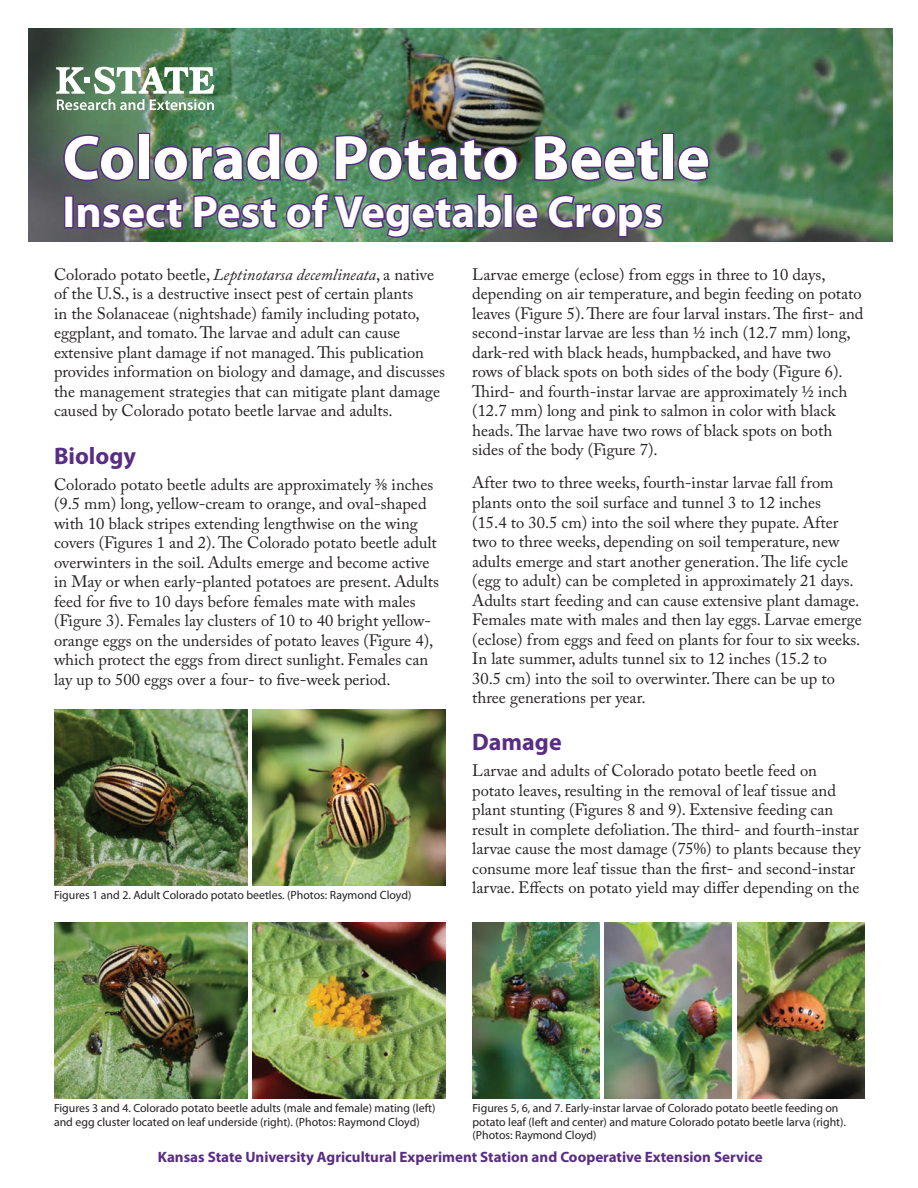
<style>
.page{position:relative;width:918px;height:1188px;background:#fff}
.page>*{position:absolute;margin:0;border:0;box-sizing:border-box;transform-origin:0 0}
.t1{font:700 63px "Myriad Pro";color:#fff}
.t2{font:700 45px "Myriad Pro";color:#fff}
.t3{font:700 24px "Myriad Pro";color:#592d83}
.t4{font:16.5px/19.5px "Adobe Caslon Pro";color:#231f20}
.t5{font:700 15px "Myriad Pro";color:#592d83}
.t6{font:11.85px/13.5px "Myriad Pro";color:#231f20}
.s1{font-style:italic}
</style>
<div class="page">
<img style="left:28px;top:28px;width:864px;height:214px">
<svg style="left:62px;top:133px;width:74px;height:50px"></svg>
<div style="left:138px;top:133px;width:12px;height:48px;border:3px solid #592d83"></div>
<img style="left:152px;top:131px;width:168px;height:52px">
<img style="left:333px;top:133px;width:186px;height:50px">
<svg style="left:532px;top:133px;width:129px;height:50px"></svg>
<div style="left:662px;top:133px;width:12px;height:48px;border:3px solid #592d83"></div>
<svg style="left:676px;top:145px;width:35px;height:38px"></svg>
<div style="left:64px;top:195px;width:10px;height:34px;border:3px solid #592d83"></div>
<svg style="left:75px;top:195px;width:110px;height:36px"></svg>
<svg style="left:192px;top:192px;width:312px;height:47px"></svg>
<div style="left:504px;top:194px;width:9px;height:35px;border:3px solid #592d83"></div>
<svg style="left:513px;top:202px;width:27px;height:28px"></svg>
<svg style="left:546px;top:193px;width:119px;height:46px"></svg>
<svg style="left:56px;top:66px;width:159px;height:44px"></svg>
<img style="left:54px;top:709px;width:194px;height:177px">
<img style="left:252px;top:709px;width:194px;height:177px">
<img style="left:472px;top:922px;width:127px;height:176px">
<img style="left:605px;top:922px;width:127px;height:176px">
<img style="left:738px;top:922px;width:126px;height:176px">
<img style="left:54px;top:922px;width:194px;height:176px">
<img style="left:252px;top:922px;width:194px;height:176px">
<h1 class="t1" style="left:63px;top:117px;width:649px">Colorado Potato Beetle</h1>
<h2 class="t2" style="left:63px;top:183px;width:602px">Insect Pest of Vegetable Crops</h2>
<p class="t4" style="left:472px;top:265px;width:393px">Larvae emerge (eclose) from eggs in three to 10 days, depending on air temperature, and begin feeding on potato leaves (Figure 5). There are four larval instars. The first- and second-instar larvae are less than ½ inch (12.7 mm) long, dark-red with black heads, humpbacked, and have two rows of black spots on both sides of the body (Figure 6).<br>Third- and fourth-instar larvae are approximately ½ inch (12.7 mm) long and pink to salmon in color with black heads. The larvae have two rows of black spots on both sides of the body (Figure 7).</p>
<p class="t4" style="left:472px;top:473px;width:391px">After two to three weeks, fourth-instar larvae fall from plants onto the soil surface and tunnel 3 to 12 inches<br>(15.4 to 30.5 cm) into the soil where they pupate. After two to three weeks, depending on soil temperature, new adults emerge and start another generation. The life cycle (egg to adult) can be completed in approximately 21 days.<br>Adults start feeding and can cause extensive plant damage.<br>Females mate with males and then lay eggs. Larvae emerge (eclose) from eggs and feed on plants for four to six weeks.<br>In late summer, adults tunnel six to 12 inches (15.2 to<br>30.5 cm) into the soil to overwinter. There can be up to three generations per year.</p>
<h3 class="t3" style="left:472px;top:726px;width:91px">Damage</h3>
<p class="t4" style="left:472px;top:761px;width:390px">Larvae and adults of Colorado potato beetle feed on potato leaves, resulting in the removal of leaf tissue and plant stunting (Figures 8 and 9). Extensive feeding can result in complete defoliation. The third- and fourth-instar larvae cause the most damage (75%) to plants because they consume more leaf tissue than the first- and second-instar larvae. Effects on potato yield may differ depending on the</p>
<p class="t4" style="left:54px;top:265px;width:393px">Colorado potato beetle, <span class="s1">Leptinotarsa decemlineata</span>, a native of the U.S., is a destructive insect pest of certain plants<br>in the Solanaceae (nightshade) family including potato, eggplant, and tomato. The larvae and adult can cause extensive plant damage if not managed. This publication provides information on biology and damage, and discusses the management strategies that can mitigate plant damage caused by Colorado potato beetle larvae and adults.</p>
<h3 class="t3" style="left:54px;top:440px;width:84px">Biology</h3>
<p class="t4" style="left:54px;top:475px;width:386px">Colorado potato beetle adults are approximately ⅜ inches (9.5 mm) long, yellow-cream to orange, and oval-shaped with 10 black stripes extending lengthwise on the wing covers (Figures 1 and 2). The Colorado potato beetle adult overwinters in the soil. Adults emerge and become active in May or when early-planted potatoes are present. Adults feed for five to 10 days before females mate with males (Figure 3). Females lay clusters of 10 to 40 bright yellow&shy;orange eggs on the undersides of potato leaves (Figure 4), which protect the eggs from direct sunlight. Females can lay up to 500 eggs over a four- to five-week period.</p>
<p class="t6" style="left:54px;top:888px;width:359px">Figures 1 and 2. Adult Colorado potato beetles. (Photos: Raymond Cloyd)</p>
<p class="t6" style="left:54px;top:1101px;width:383px">Figures 3 and 4. Colorado potato beetle adults (male and female) mating (left) and egg cluster located on leaf underside (right). (Photos: Raymond Cloyd)</p>
<p class="t6" style="left:472px;top:1101px;width:375px">Figures 5, 6, and 7. Early-instar larvae of Colorado potato beetle feeding on potato leaf (left and center) and mature Colorado potato beetle larva (right). (Photos: Raymond Cloyd)</p>
<p class="t5" style="left:158px;top:1147px;width:607px">Kansas State University Agricultural Experiment Station and Cooperative Extension Service</p>
</div>
